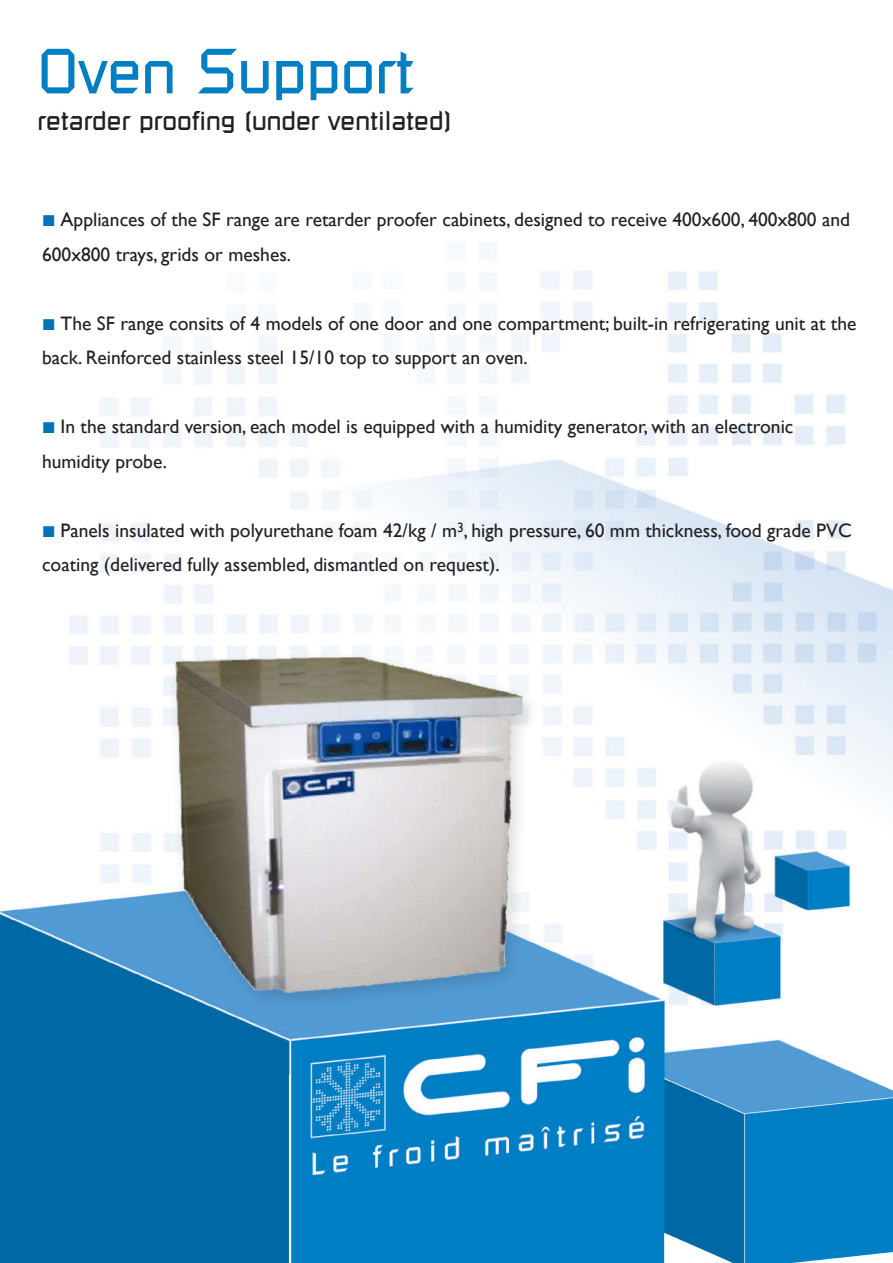
<style>
.page{position:relative;width:893px;height:1263px;background:#fff}
.page>*{position:absolute;margin:0;border:0;box-sizing:border-box;transform-origin:0 0}
.t1{font:63px "Russell Square";color:#007fc5;scale:.95 1}
.t2{font:27px "Russell Square";color:#231f20;scale:.95 1}
.t3{font:19.5px/34.5px "Gill Sans";color:#231f20}
</style>
<div class="page">
<img style="left:0;top:241px;width:893px;height:1022px">
<div style="left:166px;top:650px;width:374px;height:363px;background:#231f20;opacity:.17"></div>
<img style="left:151px;top:634px;width:375px;height:383px">
<svg style="left:43px;top:319px;width:11px;height:11px"></svg>
<svg style="left:43px;top:422px;width:11px;height:11px"></svg>
<svg style="left:43px;top:526px;width:11px;height:11px"></svg>
<h1 class="t1" style="left:38px;top:33px;width:398px">Oven Support</h1>
<h2 class="t2" style="left:38px;top:104px;width:437px">retarder proofing (under ventilated)</h2>
<p class="t3" style="left:42px;top:203px;width:809px;text-indent:19px">Appliances of the SF range are retarder proofer cabinets, designed to receive 400x600, 400x800 and<br>600x800 trays, grids or meshes.</p>
<p class="t3" style="left:42px;top:306px;width:816px;text-indent:19px">The SF range consits of 4 models of one door and one compartment; built-in refrigerating unit at the back. Reinforced stainless steel 15/10 top to support an oven.</p>
<p class="t3" style="left:42px;top:410px;width:753px;text-indent:19px">In the standard version, each model is equipped with a humidity generator, with an electronic humidity probe.</p>
<p class="t3" style="left:42px;top:513px;width:811px;text-indent:19px">Panels insulated with polyurethane foam 42/kg / m<sup>3</sup>, high pressure, 60 mm thickness, food grade PVC coating (delivered fully assembled, dismantled on request).</p>
</div>
